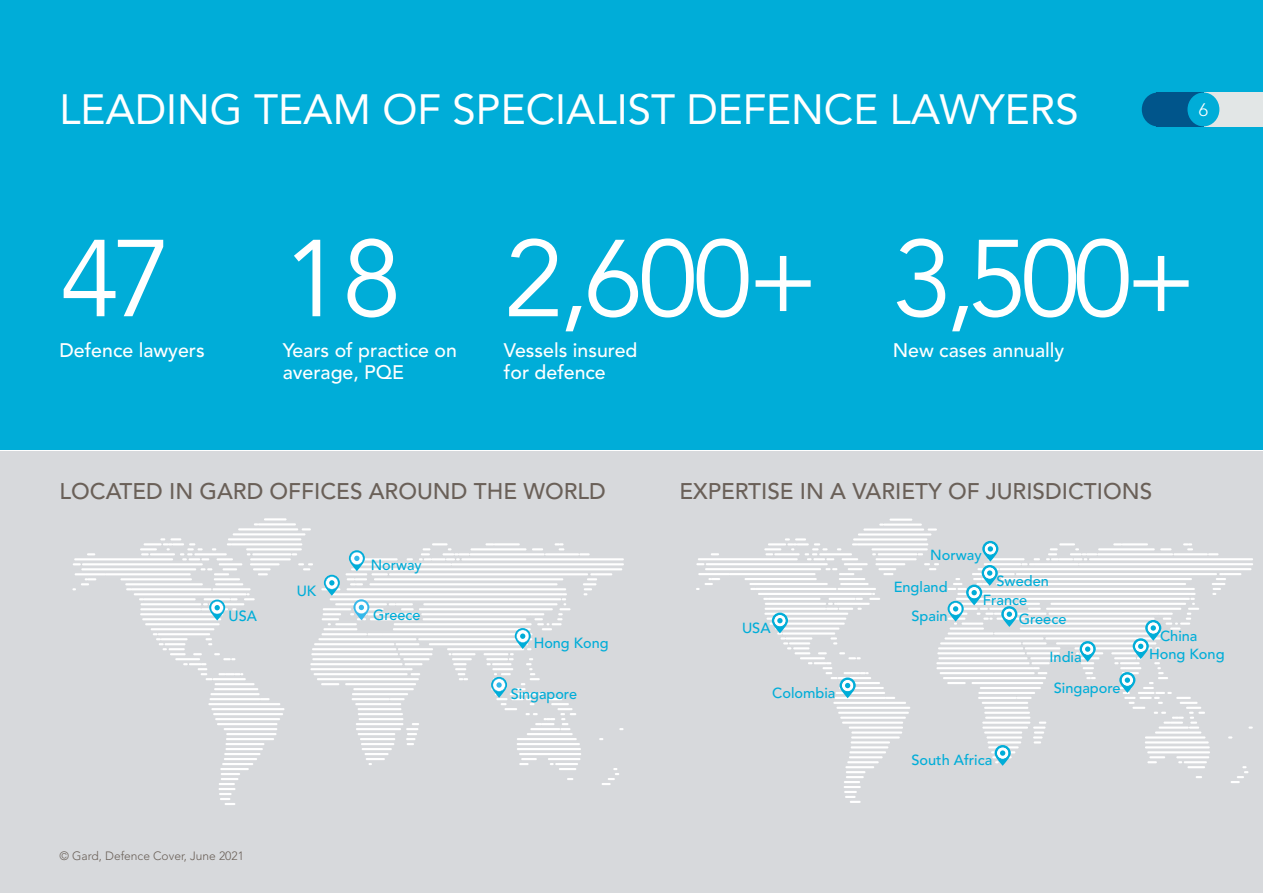
<style>
.page{position:relative;width:1263px;height:893px;background:#fff}
.page>*{position:absolute;margin:0;border:0;box-sizing:border-box;transform-origin:0 0}
.Body_text{font:108px "Avenir LT Std";letter-spacing:-.06em;color:#fff}
.Intro_paragraphs{font:42px "Avenir LT Std";color:#fff}
.Intro_paragraphs-2{font:500 22.5px "Avenir LT Std";color:#6a6058}
.Body_text-2{font:500 19.5px/22.5px "Avenir LT Std";color:#fff}
.t1{font:300 18px "Avenir LT Std";color:#fff}
.t2{font:500 14.7px "Avenir LT Std";color:#00add8}
.t3{font:500 14.55px/18.9px "Avenir LT Std";color:#00add8}
.t4{font:300 12px "Avenir LT Std";color:#6a6058}
</style>
<div class="page">
<div style="left:0;top:0;width:1263px;height:450px;background:#00add8"></div>
<div style="left:0;top:451px;width:1263px;height:442px;background:#d7d9dc"></div>
<div style="left:1203px;top:93px;width:60px;height:34px;background:#e2e6e6"></div>
<div style="left:1155px;top:93px;width:48px;height:34px;background:#00558b"></div>
<div style="left:1188px;top:93px;width:31px;height:33px;background:#00add8;border-radius:50%"></div>
<div style="left:1187px;top:92px;width:32px;height:34px;border:2px solid #00add8;border-radius:50%"></div>
<div style="left:1142px;top:93px;width:31px;height:33px;background:#00558b;border-radius:50%"></div>
<div style="left:1142px;top:93px;width:32px;height:33px;border:2px solid #00558b;border-radius:50%"></div>
<svg style="left:696px;top:519px;width:557px;height:284px"></svg>
<svg style="left:772px;top:613px;width:16px;height:20px"></svg>
<svg style="left:773px;top:614px;width:13px;height:13px"></svg>
<svg style="left:839px;top:677px;width:17px;height:21px"></svg>
<svg style="left:841px;top:679px;width:13px;height:13px"></svg>
<svg style="left:947px;top:601px;width:17px;height:21px"></svg>
<svg style="left:949px;top:602px;width:13px;height:13px"></svg>
<svg style="left:982px;top:541px;width:16px;height:21px"></svg>
<svg style="left:984px;top:542px;width:13px;height:13px"></svg>
<svg style="left:982px;top:565px;width:16px;height:21px"></svg>
<div style="left:983px;top:566px;width:13px;height:14px;border:1px solid #00add8;border-radius:50%"></div>
<svg style="left:983px;top:567px;width:13px;height:12px"></svg>
<svg style="left:966px;top:585px;width:16px;height:20px"></svg>
<div style="left:967px;top:586px;width:14px;height:13px;border:1px solid #00add8;border-radius:50%"></div>
<svg style="left:968px;top:586px;width:12px;height:13px"></svg>
<svg style="left:1001px;top:606px;width:16px;height:21px"></svg>
<svg style="left:1003px;top:608px;width:13px;height:13px"></svg>
<svg style="left:1119px;top:672px;width:16px;height:21px"></svg>
<div style="left:1121px;top:674px;width:13px;height:13px;border:1px solid #00add8;border-radius:50%"></div>
<svg style="left:1121px;top:674px;width:13px;height:12px"></svg>
<svg style="left:1133px;top:638px;width:16px;height:21px"></svg>
<svg style="left:1134px;top:640px;width:13px;height:13px"></svg>
<svg style="left:1145px;top:620px;width:16px;height:21px"></svg>
<div style="left:1147px;top:621px;width:13px;height:14px;border:1px solid #00add8;border-radius:50%"></div>
<svg style="left:1147px;top:622px;width:13px;height:12px"></svg>
<svg style="left:1079px;top:641px;width:17px;height:21px"></svg>
<div style="left:1081px;top:642px;width:13px;height:14px;border:1px solid #00add8;border-radius:50%"></div>
<svg style="left:1081px;top:643px;width:13px;height:12px"></svg>
<svg style="left:994px;top:745px;width:17px;height:21px"></svg>
<div style="left:996px;top:746px;width:13px;height:14px;border:1px solid #00add8;border-radius:50%"></div>
<svg style="left:996px;top:747px;width:13px;height:12px"></svg>
<svg style="left:72px;top:518px;width:552px;height:287px"></svg>
<svg style="left:209px;top:600px;width:16px;height:20px"></svg>
<svg style="left:211px;top:601px;width:13px;height:13px"></svg>
<svg style="left:349px;top:550px;width:16px;height:21px"></svg>
<svg style="left:350px;top:552px;width:13px;height:13px"></svg>
<svg style="left:324px;top:575px;width:16px;height:21px"></svg>
<svg style="left:325px;top:576px;width:13px;height:13px"></svg>
<svg style="left:353px;top:599px;width:16px;height:21px"></svg>
<svg style="left:355px;top:601px;width:13px;height:13px"></svg>
<svg style="left:491px;top:677px;width:16px;height:21px"></svg>
<svg style="left:493px;top:678px;width:12px;height:13px"></svg>
<svg style="left:515px;top:628px;width:16px;height:21px"></svg>
<svg style="left:516px;top:630px;width:13px;height:13px"></svg>
<p class="Intro_paragraphs" style="left:60px;top:85px;width:1021px">LEADING TEAM OF SPECIALIST DEFENCE LAWYERS</p>
<p class="t1" style="left:1199px;top:99px;width:11px">6</p>
<p class="Body_text" style="left:60px;top:217px;width:114px">47</p>
<p class="Body_text-2" style="left:60px;top:339px;width:147px">Defence lawyers</p>
<p class="Body_text" style="left:283px;top:217px;width:121px">18</p>
<p class="Body_text-2" style="left:283px;top:339px;width:176px">Years of practice on average, PQE</p>
<p class="Body_text" style="left:504px;top:217px;width:317px">2,600+</p>
<p class="Body_text-2" style="left:504px;top:339px;width:135px">Vessels insured for defence</p>
<p class="Body_text" style="left:893px;top:217px;width:306px">3,500+</p>
<p class="Body_text-2" style="left:893px;top:339px;width:173px">New cases annually</p>
<p class="Intro_paragraphs-2" style="left:60px;top:479px;width:548px">LOCATED IN GARD OFFICES AROUND THE WORLD</p>
<p class="t2" style="left:297px;top:582px;width:21px">UK</p>
<p class="t2" style="left:371px;top:557px;width:53px">Norway</p>
<p class="Intro_paragraphs-2" style="left:679px;top:479px;width:474px">EXPERTISE IN A VARIETY OF JURISDICTIONS</p>
<p class="t3" style="left:930px;top:546px;width:53px">Norway</p>
<p class="t3" style="left:894px;top:578px;width:55px">England</p>
<p class="t3" style="left:983px;top:572px;width:68px;text-indent:14px">Sweden<br>France</p>
<p class="t2" style="left:229px;top:607px;width:30px">USA</p>
<p class="t4" style="left:60px;top:848px;width:186px">© Gard, Defence Cover, June 2021</p>
<p class="t2" style="left:373px;top:606px;width:49px">Greece</p>
<p class="t2" style="left:534px;top:634px;width:76px">Hong Kong</p>
<p class="t2" style="left:511px;top:685px;width:68px">Singapore</p>
<p class="t3" style="left:742px;top:619px;width:30px">USA</p>
<p class="t3" style="left:772px;top:683px;width:65px">Colombia</p>
<p class="t3" style="left:911px;top:607px;width:38px">Spain</p>
<p class="t3" style="left:1019px;top:610px;width:49px">Greece</p>
<p class="t3" style="left:1049px;top:648px;width:34px">India</p>
<p class="t3" style="left:911px;top:751px;width:82px">South Africa</p>
<p class="t3" style="left:1054px;top:679px;width:68px">Singapore</p>
<p class="t3" style="left:1149px;top:627px;width:77px;line-height:18.1px;text-indent:11px">China<br>Hong Kong</p>
</div>
